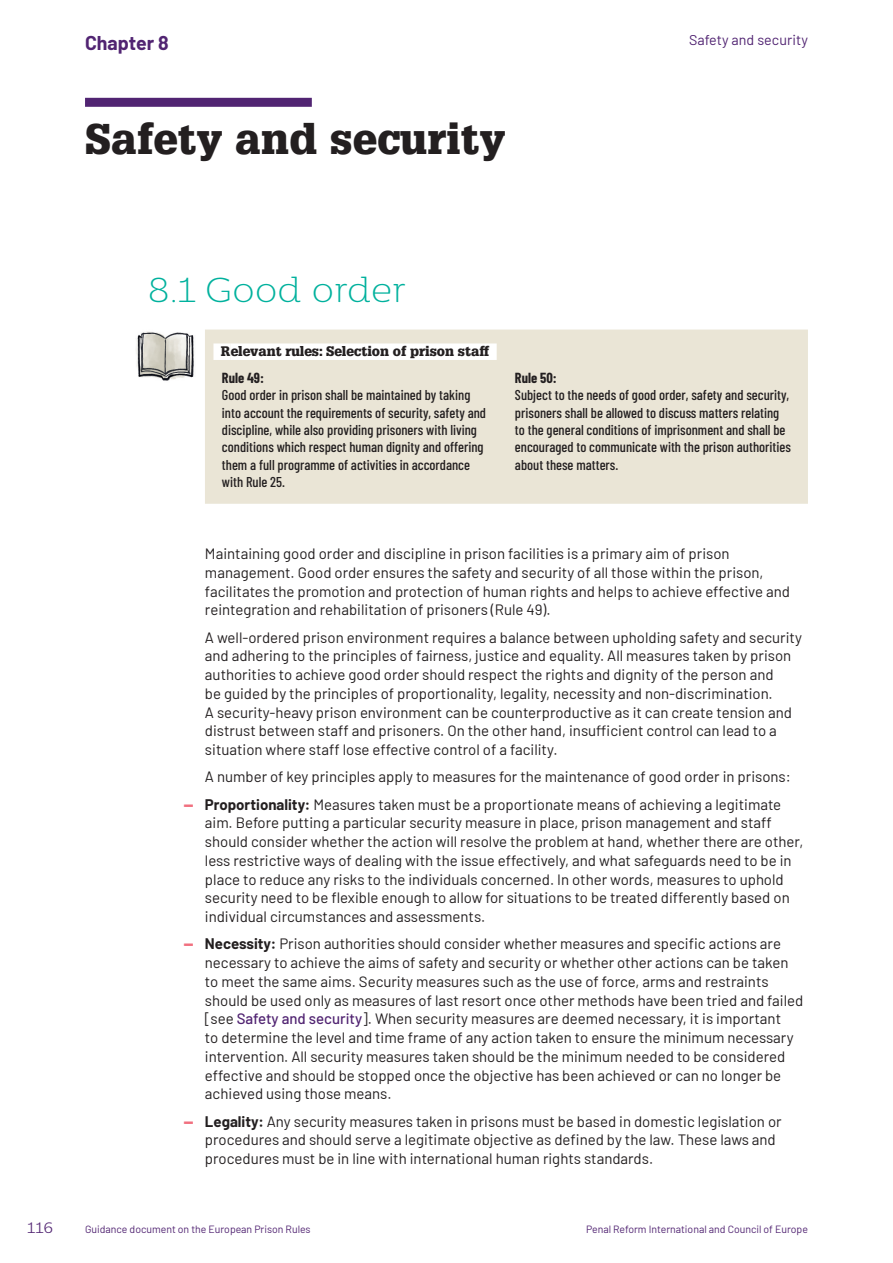
<style>
.page{position:relative;width:893px;height:1263px;background:#fff}
.page>*{position:absolute;margin:0;border:0;box-sizing:border-box;transform-origin:0 0}
.CHAPTER_HEADER{font:900 42px "Glypha LT Pro";letter-spacing:.01em;color:#231f20}
.A-HEAD__GREEN{font:100 34.5px "Moreno";letter-spacing:-.01em;color:#00b19d}
.t1{font:700 19.5px "Barlow";color:#512472}
.BODY_COPY{font:15px/18.8px "Barlow";color:#231f20}
.t2{font:300 15px "Moreno";color:#512472}
.BODY_COPY-2{font:500 14.25px/17.2px "Barlow Condensed";color:#231f20}
.t3{font:14.25px "Barlow";letter-spacing:.005em;color:#512472}
.BODY_COPY-3{font:700 14.25px "Barlow Condensed";color:#231f20}
.RULE_BOX_HEADER{font:900 13.5px "Glypha LT Pro";color:#231f20}
.t4{font:10.5px "Barlow";color:#512472}
.s1{font-weight:900;color:#f1707f}
.s2{font-weight:700}
.s3{font-weight:500;color:#512472}
</style>
<div class="page">
<div style="left:205px;top:330px;width:603px;height:174px;background:#eae5d6"></div>
<div style="left:213px;top:343px;width:18px;height:17px;background:#fff"></div>
<div style="left:231px;top:343px;width:266px;height:17px;background:#fff"></div>
<img style="left:136px;top:331px;width:58px;height:50px">
<div style="left:85px;top:98px;width:227px;height:9px;background:#512472"></div>
<h3 class="t1" style="left:85px;top:29px;width:85px">Chapter 8</h3>
<p class="t3" style="left:689px;top:29px;width:120px">Safety and security</p>
<p class="CHAPTER_HEADER" style="left:85px;top:113px;width:422px">Safety and security</p>
<p class="A-HEAD__GREEN" style="left:147px;top:262px;width:260px">8.1 Good order</p>
<p class="RULE_BOX_HEADER" style="left:221px;top:343px;width:270px">Relevant rules: Selection of prison staff</p>
<p class="BODY_COPY-3" style="left:222px;top:368px;width:44px">Rule 49:</p>
<p class="BODY_COPY-2" style="left:222px;top:386px;width:266px">Good order in prison shall be maintained by taking into account the requirements of security, safety and discipline, while also providing prisoners with living conditions which respect human dignity and offering them a full programme of activities in accordance with Rule 25.</p>
<p class="BODY_COPY-3" style="left:515px;top:368px;width:43px">Rule 50:</p>
<p class="BODY_COPY-2" style="left:515px;top:386px;width:277px">Subject to the needs of good order, safety and security, prisoners shall be allowed to discuss matters relating to the general conditions of imprisonment and shall be encouraged to communicate with the prison authorities about these matters.</p>
<p class="BODY_COPY" style="left:205px;top:543px;width:586px">Maintaining good order and discipline in prison facilities is a primary aim of prison management. Good order ensures the safety and security of all those within the prison, facilitates the promotion and protection of human rights and helps to achieve effective and reintegration and rehabilitation of prisoners (Rule 49).</p>
<p class="BODY_COPY" style="left:205px;top:627px;width:598px">A well-ordered prison environment requires a balance between upholding safety and security and adhering to the principles of fairness, justice and equality. All measures taken by prison authorities to achieve good order should respect the rights and dignity of the person and<br>be guided by the principles of proportionality, legality, necessity and non-discrimination.<br>A security-heavy prison environment can be counterproductive as it can create tension and distrust between staff and prisoners. On the other hand, insufficient control can lead to a situation where staff lose effective control of a facility.</p>
<p class="BODY_COPY" style="left:205px;top:766px;width:587px">A number of key principles apply to measures for the maintenance of good order in prisons:</p>
<p class="BODY_COPY" style="left:205px;top:794px;width:600px;text-indent:-21px"><span class="s1">—</span> <span class="s2">Proportionality:</span> Measures taken must be a proportionate means of achieving a legitimate aim. Before putting a particular security measure in place, prison management and staff should consider whether the action will resolve the problem at hand, whether there are other, less restrictive ways of dealing with the issue effectively, and what safeguards need to be in place to reduce any risks to the individuals concerned. In other words, measures to uphold security need to be flexible enough to allow for situations to be treated differently based on individual circumstances and assessments.</p>
<p class="BODY_COPY" style="left:205px;top:933px;width:600px;text-indent:-21px"><span class="s1">—</span> <span class="s2">Necessity:</span> Prison authorities should consider whether measures and specific actions are necessary to achieve the aims of safety and security or whether other actions can be taken to meet the same aims. Security measures such as the use of force, arms and restraints should be used only as measures of last resort once other methods have been tried and failed [see <span class="s3">Safety and security</span>]. When security measures are deemed necessary, it is important<br>to determine the level and time frame of any action taken to ensure the minimum necessary intervention. All security measures taken should be the minimum needed to be considered effective and should be stopped once the objective has been achieved or can no longer be achieved using those means.</p>
<p class="BODY_COPY" style="left:205px;top:1111px;width:578px;text-indent:-21px"><span class="s1">—</span> <span class="s2">Legality:</span> Any security measures taken in prisons must be based in domestic legislation or procedures and should serve a legitimate objective as defined by the law. These laws and procedures must be in line with international human rights standards.</p>
<p class="t2" style="left:27px;top:1215px;width:27px">116</p>
<p class="t4" style="left:85px;top:1222px;width:227px">Guidance document on the European Prison Rules</p>
<p class="t4" style="left:586px;top:1222px;width:223px">Penal Reform International and Council of Europe</p>
</div>
